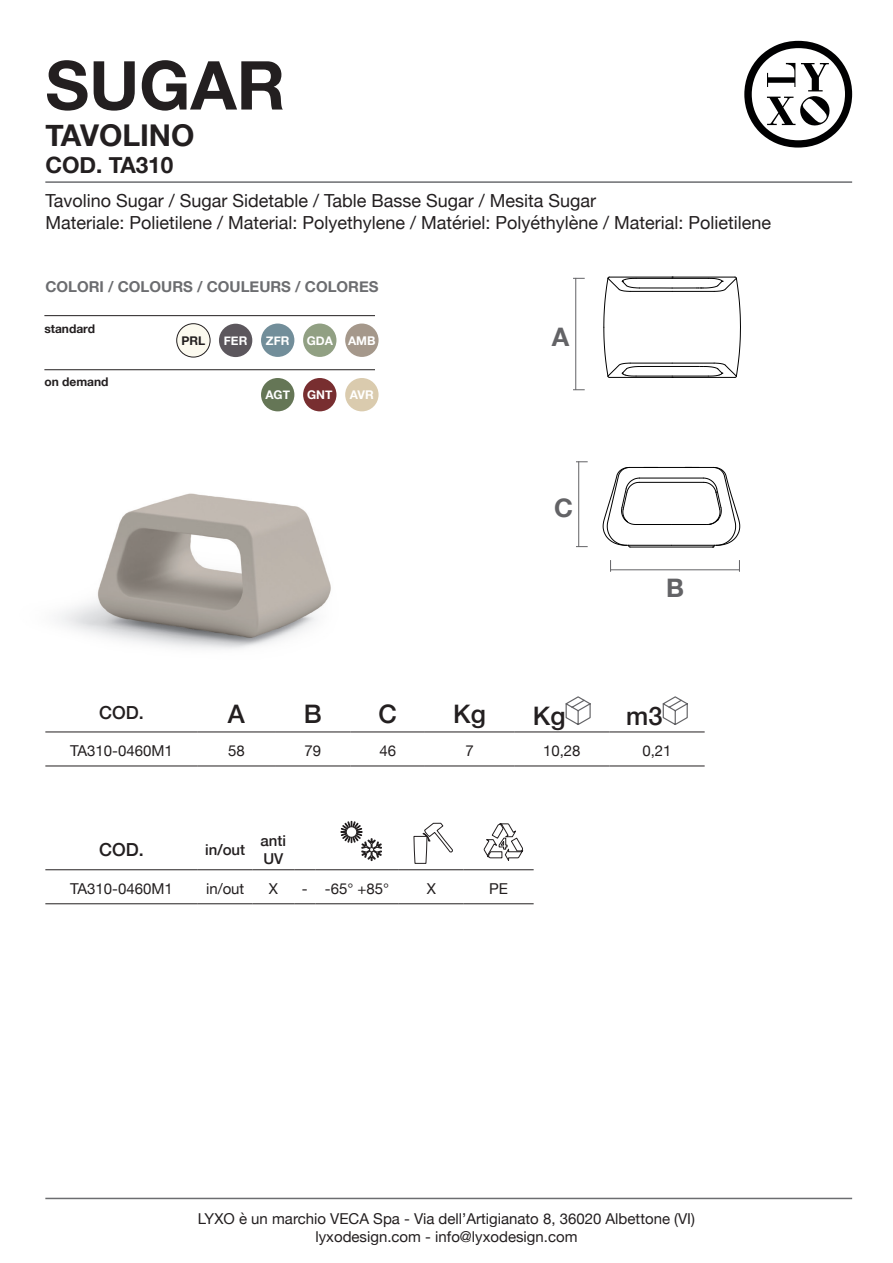
<style>
.page{position:relative;width:893px;height:1263px;background:#fff}
.page>*{position:absolute;margin:0;border:0;box-sizing:border-box;transform-origin:0 0}
.t1{font:700 67.5px "Helvetica Neue";color:#231f20}
.t2{font:700 30px "Helvetica Neue";color:#231f20}
.t3{font:500 25.5px "Helvetica Neue";color:#231f20}
.t4{font:700 25.5px "Helvetica Neue";color:#636366}
.t5{font:700 22.5px "Helvetica Neue";color:#231f20}
.t6{font:18px "Helvetica Neue";color:#231f20}
.t7{font:500 18px "Helvetica Neue";color:#231f20}
.t8{font:15px/18px "Helvetica Neue";color:#231f20;text-align:center}
.t9{font:700 15px "Helvetica Neue";color:#6c6d70}
.t10{font:500 15px "Helvetica Neue";color:#231f20}
.t11{font:700 12px "Helvetica Neue";color:#fff}
.t12{font:700 12px "Helvetica Neue";color:#231f20}
.t13{font:7.5px/9px "Myriad Pro";color:#231f20;text-align:center}
</style>
<div class="page">
<svg style="left:744px;top:41px;width:108px;height:107px"></svg>
<hr style="left:45px;top:181px;width:807px;height:2px;background:#6c6d70">
<hr style="left:45px;top:1198px;width:807px;height:1px;background:#6c6d70">
<div style="left:219px;top:324px;width:33px;height:33px;background:#5c575d;border-radius:50%"></div>
<div style="left:177px;top:324px;width:33px;height:33px;background:#fcfaef;border-radius:50%"></div>
<div style="left:177px;top:324px;width:33px;height:33px;border:1px solid #231f20;border-radius:50%"></div>
<div style="left:261px;top:378px;width:33px;height:33px;background:#657656;border-radius:50%"></div>
<div style="left:261px;top:324px;width:33px;height:33px;background:#728e9a;border-radius:50%"></div>
<div style="left:345px;top:324px;width:34px;height:33px;background:#a5988b;border-radius:50%"></div>
<div style="left:303px;top:324px;width:33px;height:33px;background:#91a083;border-radius:50%"></div>
<div style="left:303px;top:378px;width:33px;height:33px;background:#782e30;border-radius:50%"></div>
<div style="left:345px;top:378px;width:34px;height:33px;background:#dacbae;border-radius:50%"></div>
<hr style="left:44px;top:315px;width:331px;height:1px;background:#231f20">
<hr style="left:44px;top:369px;width:331px;height:1px;background:#231f20">
<hr style="left:45px;top:732px;width:153px;height:1px;background:#231f20">
<hr style="left:198px;top:732px;width:77px;height:1px;background:#231f20">
<hr style="left:275px;top:732px;width:75px;height:1px;background:#231f20">
<hr style="left:350px;top:732px;width:75px;height:1px;background:#231f20">
<hr style="left:425px;top:732px;width:89px;height:1px;background:#231f20">
<hr style="left:514px;top:732px;width:95px;height:1px;background:#231f20">
<hr style="left:609px;top:732px;width:96px;height:1px;background:#231f20">
<hr style="left:45px;top:766px;width:153px;height:1px;background:#231f20">
<hr style="left:198px;top:766px;width:77px;height:1px;background:#231f20">
<hr style="left:275px;top:766px;width:75px;height:1px;background:#231f20">
<hr style="left:350px;top:766px;width:75px;height:1px;background:#231f20">
<hr style="left:425px;top:766px;width:89px;height:1px;background:#231f20">
<hr style="left:514px;top:766px;width:95px;height:1px;background:#231f20">
<hr style="left:609px;top:766px;width:96px;height:1px;background:#231f20">
<svg style="left:565px;top:696px;width:26px;height:29px"></svg>
<svg style="left:662px;top:696px;width:26px;height:29px"></svg>
<hr style="left:45px;top:869px;width:153px;height:1px;background:#231f20">
<hr style="left:198px;top:869px;width:55px;height:1px;background:#231f20">
<hr style="left:253px;top:869px;width:41px;height:1px;background:#231f20">
<svg style="left:294px;top:869px;width:21px;height:1px"></svg>
<hr style="left:315px;top:869px;width:84px;height:1px;background:#231f20">
<hr style="left:399px;top:869px;width:65px;height:1px;background:#231f20">
<hr style="left:464px;top:869px;width:70px;height:1px;background:#231f20">
<hr style="left:45px;top:903px;width:153px;height:1px;background:#231f20">
<hr style="left:198px;top:903px;width:55px;height:1px;background:#231f20">
<hr style="left:253px;top:903px;width:41px;height:1px;background:#231f20">
<svg style="left:294px;top:903px;width:21px;height:1px"></svg>
<hr style="left:315px;top:903px;width:84px;height:1px;background:#231f20">
<hr style="left:399px;top:903px;width:65px;height:1px;background:#231f20">
<hr style="left:464px;top:903px;width:70px;height:1px;background:#231f20">
<svg style="left:341px;top:821px;width:41px;height:40px"></svg>
<svg style="left:414px;top:823px;width:39px;height:41px"></svg>
<svg style="left:484px;top:823px;width:39px;height:38px"></svg>
<img style="left:58px;top:493px;width:273px;height:156px">
<hr style="left:639px;top:288px;width:33px;height:1px;background:#000">
<hr style="left:636px;top:278px;width:36px;height:1px;background:#000">
<hr style="left:639px;top:366px;width:58px;height:1px;background:#000">
<hr style="left:636px;top:376px;width:36px;height:1px;background:#000">
<svg style="left:604px;top:277px;width:35px;height:101px"></svg>
<hr style="left:630px;top:291px;width:42px;height:1px;background:#000">
<hr style="left:630px;top:363px;width:42px;height:1px;background:#000">
<svg style="left:672px;top:277px;width:69px;height:101px"></svg>
<hr style="left:672px;top:363px;width:42px;height:1px;background:#000">
<hr style="left:672px;top:291px;width:42px;height:1px;background:#000">
<hr style="left:609px;top:277px;width:63px;height:1px;background:#000">
<hr style="left:672px;top:377px;width:63px;height:1px;background:#000">
<hr style="left:609px;top:377px;width:63px;height:1px;background:#000">
<hr style="left:672px;top:277px;width:63px;height:1px;background:#000">
<hr style="left:639px;top:478px;width:64px;height:1px;background:#000">
<hr style="left:630px;top:547px;width:83px;height:1px;background:#000">
<svg style="left:685px;top:467px;width:55px;height:81px"></svg>
<hr style="left:628px;top:545px;width:43px;height:1px;background:#000">
<hr style="left:629px;top:467px;width:42px;height:1px;background:#000">
<hr style="left:671px;top:524px;width:35px;height:1px;background:#000">
<hr style="left:639px;top:482px;width:65px;height:1px;background:#000">
<hr style="left:635px;top:524px;width:36px;height:1px;background:#000">
<hr style="left:671px;top:467px;width:42px;height:1px;background:#000">
<hr style="left:671px;top:545px;width:44px;height:1px;background:#000">
<svg style="left:603px;top:467px;width:55px;height:80px"></svg>
<hr style="left:610px;top:569px;width:129px;height:1px;background:#636366">
<svg style="left:739px;top:560px;width:1px;height:12px"></svg>
<hr style="left:575px;top:278px;width:1px;height:112px;background:#636366">
<svg style="left:573px;top:389px;width:12px;height:1px"></svg>
<hr style="left:578px;top:461px;width:1px;height:86px;background:#636366">
<svg style="left:576px;top:461px;width:12px;height:1px"></svg>
<p class="t1" style="left:45px;top:33px;width:242px">SUGAR</p>
<p class="t2" style="left:45px;top:111px;width:151px">TAVOLINO</p>
<p class="t5" style="left:45px;top:147px;width:129px">COD. TA310</p>
<p class="t6" style="left:45px;top:188px;width:552px">Tavolino Sugar / Sugar Sidetable / Table Basse Sugar / Mesita Sugar</p>
<p class="t6" style="left:45px;top:210px;width:727px">Materiale: Polietilene / Material: Polyethylene / Matériel: Polyéthylène / Material: Polietilene</p>
<p class="t9" style="left:45px;top:275px;width:335px">COLORI / COLOURS / COULEURS / COLORES</p>
<p class="t12" style="left:44px;top:319px;width:52px">standard</p>
<p class="t12" style="left:44px;top:372px;width:66px">on demand</p>
<p class="t12" style="left:182px;top:331px;width:25px">PRL</p>
<p class="t11" style="left:224px;top:331px;width:25px">FER</p>
<p class="t11" style="left:266px;top:331px;width:25px">ZFR</p>
<p class="t11" style="left:307px;top:331px;width:28px">GDA</p>
<p class="t11" style="left:348px;top:331px;width:29px">AMB</p>
<p class="t11" style="left:265px;top:386px;width:26px">AGT</p>
<p class="t11" style="left:307px;top:386px;width:27px">GNT</p>
<p class="t11" style="left:350px;top:386px;width:25px">AVR</p>
<p class="t4" style="left:552px;top:317px;width:19px">A</p>
<p class="t4" style="left:554px;top:487px;width:20px">C</p>
<p class="t4" style="left:666px;top:567px;width:19px">B</p>
<p class="t7" style="left:99px;top:699px;width:46px">COD.</p>
<p class="t3" style="left:228px;top:693px;width:19px">A</p>
<p class="t3" style="left:304px;top:693px;width:19px">B</p>
<p class="t3" style="left:378px;top:693px;width:20px">C</p>
<p class="t3" style="left:453px;top:693px;width:34px">Kg</p>
<p class="t3" style="left:533px;top:695px;width:34px">Kg</p>
<p class="t3" style="left:626px;top:695px;width:38px">m3</p>
<p class="t8" style="left:70px;top:743px;width:104px">TA310-0460M1</p>
<p class="t8" style="left:228px;top:743px;width:18px">58</p>
<p class="t8" style="left:304px;top:743px;width:18px">79</p>
<p class="t8" style="left:379px;top:743px;width:18px">46</p>
<p class="t8" style="left:465px;top:743px;width:10px">7</p>
<p class="t8" style="left:543px;top:743px;width:39px">10,28</p>
<p class="t8" style="left:642px;top:743px;width:31px">0,21</p>
<p class="t7" style="left:99px;top:835px;width:46px">COD.</p>
<p class="t10" style="left:205px;top:837px;width:42px">in/out</p>
<p class="t10" style="left:261px;top:828px;width:27px">anti</p>
<p class="t10" style="left:263px;top:846px;width:21px">UV</p>
<p class="t8" style="left:70px;top:880px;width:104px">TA310-0460M1</p>
<p class="t8" style="left:206px;top:880px;width:40px">in/out</p>
<p class="t8" style="left:269px;top:880px;width:11px">X</p>
<p class="t8" style="left:302px;top:880px;width:7px">-</p>
<p class="t8" style="left:325px;top:880px;width:66px">-65° +85°</p>
<p class="t8" style="left:427px;top:880px;width:11px">X</p>
<p class="t8" style="left:489px;top:880px;width:20px">PE</p>
<p class="t13" style="left:362px;top:881px;width:15px">max<br>Kg</p>
<p class="t13" style="left:426px;top:886px;width:8px">LT</p>
<p class="t13" style="left:493px;top:881px;width:15px">max<br>Kg</p>
<p class="t8" style="left:198px;top:1210px;width:499px">LYXO è un marchio VECA Spa - Via dell’Artigianato 8, 36020 Albettone (VI) lyxodesign.com - info@lyxodesign.com</p>
</div>
